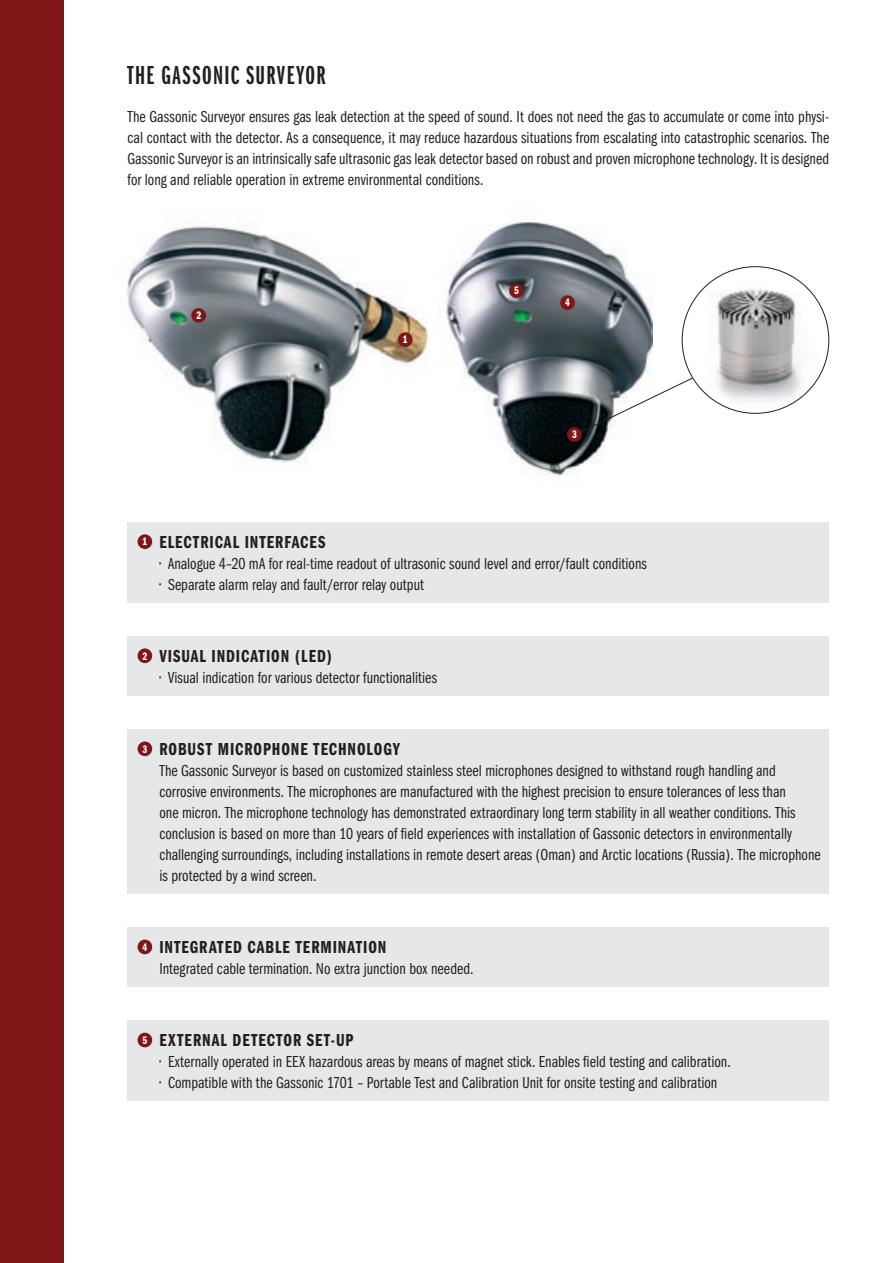
<style>
.page{position:relative;width:893px;height:1263px;background:#fff}
.page>*{position:absolute;margin:0;border:0;box-sizing:border-box;transform-origin:0 0}
.t1{font:27px "Franklin Gothic Demi X Cmpr";letter-spacing:.05em;color:#231f20}
.t2{font:18px "Franklin Gothic Demi Cmpr";letter-spacing:.055em;color:#231f20}
.t3{font:16.5px/21px "Franklin Gothic Book Cmpr";color:#231f20;text-align:justify}
.t4{font:11.25px "Franklin Gothic Demi Cmpr";color:#fff}
.s1{font-size:11.25px;color:#fff}
</style>
<div class="page">
<div style="left:0;top:0;width:64px;height:1263px;background:#7f1618"></div>
<div style="left:128px;top:522px;width:701px;height:80px;background:#e6e7e9"></div>
<div style="left:138px;top:534px;width:14px;height:15px;background:#7f1618;border-radius:50%"></div>
<div style="left:128px;top:729px;width:701px;height:164px;background:#e6e7e9"></div>
<div style="left:138px;top:741px;width:14px;height:15px;background:#7f1618;border-radius:50%"></div>
<div style="left:128px;top:927px;width:701px;height:59px;background:#e6e7e9"></div>
<div style="left:138px;top:939px;width:14px;height:15px;background:#7f1618;border-radius:50%"></div>
<div style="left:128px;top:636px;width:701px;height:59px;background:#e6e7e9"></div>
<div style="left:138px;top:648px;width:14px;height:15px;background:#7f1618;border-radius:50%"></div>
<img style="left:445px;top:220px;width:207px;height:256px">
<div style="left:560px;top:295px;width:15px;height:15px;background:#7f1618;border-radius:50%"></div>
<img style="left:682px;top:267px;width:147px;height:146px;border-radius:50%">
<svg style="left:572px;top:377px;width:122px;height:60px"></svg>
<div style="left:567px;top:427px;width:15px;height:15px;background:#7f1618;border-radius:50%"></div>
<img style="left:127px;top:222px;width:302px;height:241px">
<div style="left:398px;top:332px;width:15px;height:15px;background:#7f1618;border-radius:50%"></div>
<div style="left:191px;top:308px;width:15px;height:15px;background:#7f1618;border-radius:50%"></div>
<div style="left:509px;top:283px;width:15px;height:15px;background:#7f1618;border-radius:50%"></div>
<div style="left:128px;top:1020px;width:701px;height:80px;background:#e6e7e9"></div>
<div style="left:138px;top:1033px;width:14px;height:14px;background:#7f1618;border-radius:50%"></div>
<h1 class="t1" style="left:128px;top:61px;width:199px">THE GASSONIC SURVEYOR</h1>
<p class="t3" style="left:128px;top:106px;width:703px">The Gassonic Surveyor ensures gas leak detection at the speed of sound. It does not need the gas to accumulate or come into physi&shy;cal contact with the detector. As a consequence, it may reduce hazardous situations from escalating into catastrophic scenarios. The Gassonic Surveyor is an intrinsically safe ultrasonic gas leak detector based on robust and proven microphone technology. It is designed for long and reliable operation in extreme environmental conditions.</p>
<p class="t4" style="left:196px;top:309px;width:6px">2</p>
<p class="t4" style="left:403px;top:334px;width:6px">1</p>
<p class="t4" style="left:514px;top:285px;width:6px">5</p>
<p class="t4" style="left:565px;top:297px;width:6px">4</p>
<p class="t4" style="left:572px;top:428px;width:6px">3</p>
<p class="t2" style="left:143px;top:532px;width:184px"><span class="s1">1</span> ELECTRICAL INTERFACES</p>
<p class="t3" style="left:159px;top:553px;width:489px">• Analogue 4–20 mA for real-time readout of ultrasonic sound level and error/fault conditions</p>
<p class="t3" style="left:159px;top:574px;width:266px">• Separate alarm relay and fault/error relay output</p>
<p class="t2" style="left:143px;top:646px;width:191px"><span class="s1">2</span> VISUAL INDICATION (LED)</p>
<p class="t3" style="left:159px;top:667px;width:279px">• Visual indication for various detector functionalities</p>
<p class="t2" style="left:143px;top:739px;width:27px"><span class="s1">3</span> ROBU</p>
<p class="t2" style="left:197px;top:739px;width:48px">ST MICROPHONE</p>
<p class="t2" style="left:313px;top:739px;width:10px">TECHNOLO</p>
<p class="t2" style="left:383px;top:739px;width:18px">GY</p>
<p class="t3" style="left:159px;top:760px;width:663px;text-align:left">The Gassonic Surveyor is based on customized stainless steel microphones designed to withstand rough handling and corrosive environments. The microphones are manufactured with the highest precision to ensure tolerances of less than<br>one micron. The microphone technology has demonstrated extraordinary long term stability in all weather conditions. This conclusion is based on more than 10 years of field experiences with installation of Gassonic detectors in environmentally challenging surroundings, including installations in remote desert areas (Oman) and Arctic locations (Russia). The microphone is protected by a wind screen.</p>
<p class="t2" style="left:143px;top:937px;width:163px"><span class="s1">4</span> INTEGRATED CABLE TERM</p>
<p class="t2" style="left:333px;top:937px;width:45px">INATION</p>
<p class="t3" style="left:159px;top:958px;width:315px">Integrated cable termination. No extra junction box needed.</p>
<p class="t2" style="left:143px;top:1030px;width:212px"><span class="s1">5</span> EXTERNAL DETECTOR SET-UP</p>
<p class="t3" style="left:159px;top:1051px;width:573px">• Externally operated in EEX hazardous areas by means of magnet stick. Enables field testing and calibration.</p>
<p class="t3" style="left:159px;top:1072px;width:559px">• Compatible with the Gassonic 1701 – Portable Test and Calibration Unit for onsite testing and calibration</p>
</div>
